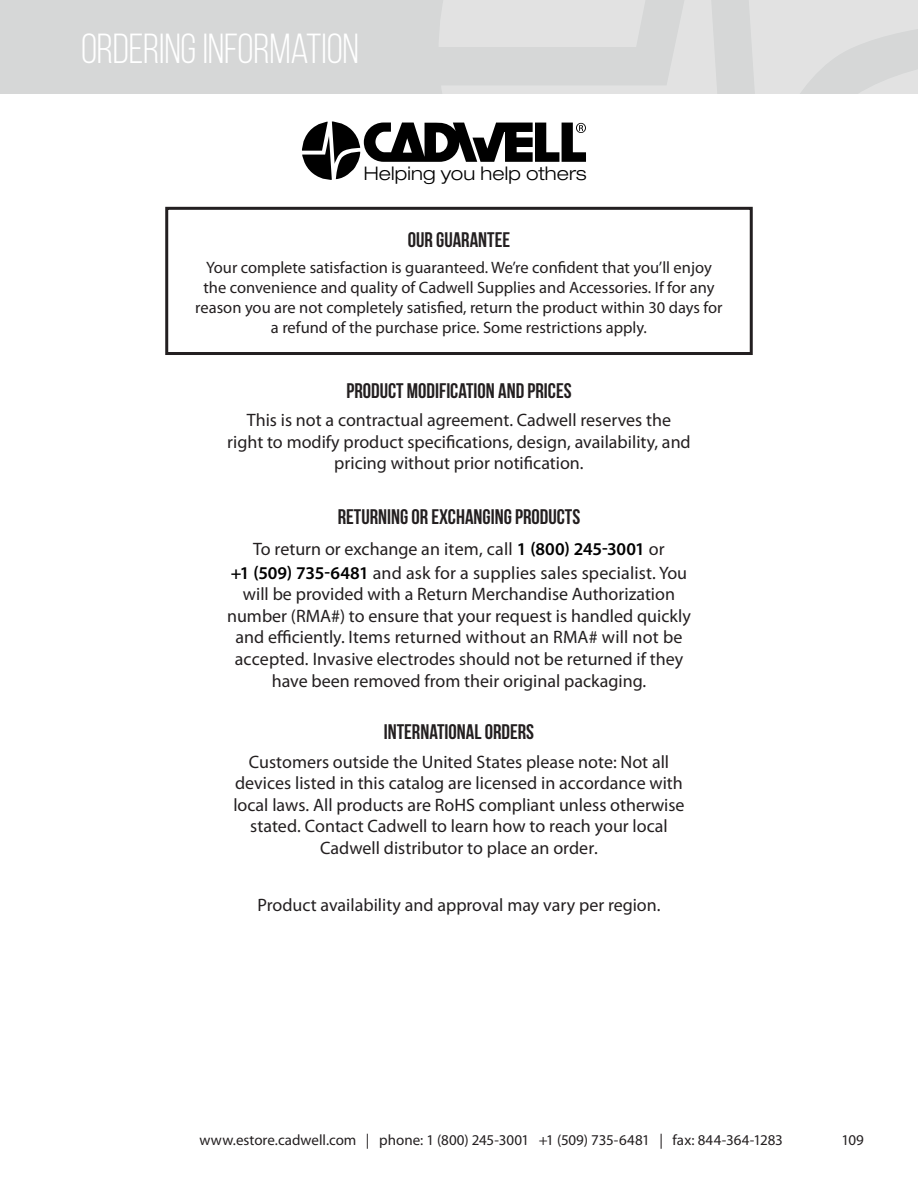
<style>
.page{position:relative;width:918px;height:1188px;background:#fff}
.page>*{position:absolute;margin:0;border:0;box-sizing:border-box;transform-origin:0 0}
.t1{font:42px "Bebas Neue";letter-spacing:-.005em;color:#fff}
.Product_Header{font:700 21px "Bebas Neue";color:#231f20}
.t2{font:300 expanded 18.75px "Helvetica Neue LT Std";letter-spacing:.005em;color:#000}
.t3{font:18px/21.6px "Myriad Pro";color:#231f20;text-align:center}
.t4{font:16.5px/19.8px "Myriad Pro";color:#231f20;text-align:center}
.t5{font:15px "Myriad Pro";color:#231f20}
.s1{font-weight:600;color:#000}
</style>
<div class="page">
<div style="left:165px;top:207px;width:588px;height:148px;border:3px solid #231f20"></div>
<svg style="left:302px;top:122px;width:284px;height:58px"></svg>
<div style="left:0;top:0;width:918px;height:94px;background:#d6d7d7"></div>
<svg style="left:439px;top:0;width:479px;height:94px"></svg>
<p class="t1" style="left:81px;top:26px;width:279px">ORDERING INFORMATION</p>
<p class="t2" style="left:364px;top:162px;width:224px">Helping you help others</p>
<p class="Product_Header" style="left:408px;top:228px;width:104px">OUR GUARANTEE</p>
<p class="t4" style="left:195px;top:258px;width:529px">Your complete satisfaction is guaranteed. We’re confident that you’ll enjoy the convenience and quality of Cadwell Supplies and Accessories. If for any reason you are not completely satisfied, return the product within 30 days for a refund of the purchase price. Some restrictions apply.</p>
<p class="Product_Header" style="left:346px;top:379px;width:227px">PRODUCT MODIFICATION AND PRICES</p>
<p class="t3" style="left:227px;top:409px;width:465px">This is not a contractual agreement. Cadwell reserves the right to modify product specifications, design, availability, and pricing without prior notification.</p>
<p class="Product_Header" style="left:338px;top:505px;width:244px">RETURNING OR EXCHANGING PRODUCTS</p>
<p class="t3" style="left:231px;top:536px;width:458px;line-height:24px">To return or exchange an item, call <span class="s1">1 (800) 245-3001</span> or<br><span class="s1">+1 (509) 735-6481</span> and ask for a supplies sales specialist. You</p>
<p class="t3" style="left:227px;top:583px;width:465px">will be provided with a Return Merchandise Authorization number (RMA#) to ensure that your request is handled quickly and efficiently. Items returned without an RMA# will not be accepted. Invasive electrodes should not be returned if they have been removed from their original packaging.</p>
<p class="Product_Header" style="left:384px;top:720px;width:152px">INTERNATIONAL ORDERS</p>
<p class="t3" style="left:233px;top:750px;width:453px">Customers outside the United States please note: Not all devices listed in this catalog are licensed in accordance with local laws. All products are RoHS compliant unless otherwise stated. Contact Cadwell to learn how to reach your local Cadwell distributor to place an order.</p>
<p class="t3" style="left:258px;top:893px;width:405px">Product availability and approval may vary per region.</p>
<p class="t5" style="left:199px;top:1131px;width:585px">www.estore.cadwell.com | phone: 1 (800) 245-3001 +1 (509) 735-6481 | fax: 844-364-1283</p>
<p class="t5" style="left:842px;top:1131px;width:24px">109</p>
</div>
